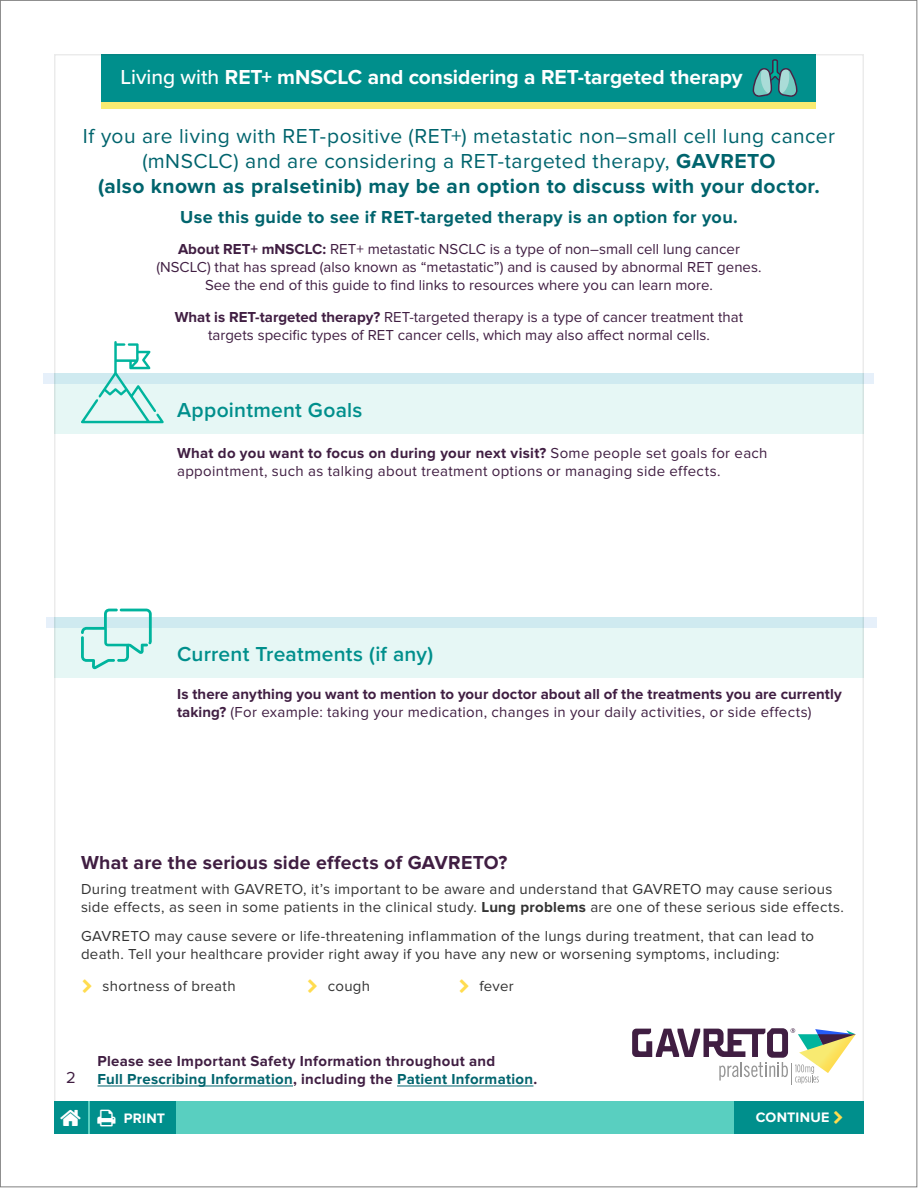
<style>
.page{position:relative;width:918px;height:1188px;background:#fff}
.page>*{position:absolute;margin:0;border:0;box-sizing:border-box;transform-origin:0 0}
.t1{font:21px/25.2px "Proxima Nova";letter-spacing:.025em;color:#00646d;text-align:center}
.t2{font:700 21px "Proxima Nova";letter-spacing:-.005em;color:#fff}
.Subhead{font:600 21px "Proxima Nova";letter-spacing:.01em;color:#008f8c}
.Subhead-2{font:700 19.5px "Proxima Nova";letter-spacing:.01em;color:#401e42}
.Subhead-3{font:700 18px "Proxima Nova";letter-spacing:.025em;color:#00646d}
.t3{font:16.5px "Proxima Nova";color:#401e42}
.Body{font:15px/18px "Proxima Nova";letter-spacing:.02em;color:#333}
.SubSuhead{font:15px/18px "Proxima Nova";color:#401e42;text-align:center}
.SubSuhead-2{font:700 15px/18px "Proxima Nova";letter-spacing:.005em;color:#401e42}
.SubSuhead-3{font:15px/18px "Proxima Nova";letter-spacing:.025em;color:#401e42}
.Body-2{font:700 15px/18px "Proxima Nova";letter-spacing:.02em;color:#401e42}
.t4{font:700 14.25px "Proxima Nova";letter-spacing:.02em;color:#fff}
.s1{font-weight:500}
.s2{font-family:"Avenir";font-weight:300}
.s3{font-weight:700}
.s4{font-weight:400}
.s5{color:#00646d}
</style>
<div class="page">
<div style="left:46px;top:617px;width:830px;height:11px;background:#e6f0fa"></div>
<div style="left:54px;top:617px;width:810px;height:61px;background:linear-gradient(to bottom,#d8eff2,#ecfaf6)"></div>
<div style="left:44px;top:373px;width:830px;height:11px;background:#e6f0fa"></div>
<div style="left:54px;top:373px;width:810px;height:61px;background:linear-gradient(to bottom,#d8eff2,#ecfaf6)"></div>
<svg style="left:81px;top:341px;width:83px;height:82px"></svg>
<svg style="left:81px;top:609px;width:71px;height:60px;background:#bdeae5"></svg>
<div style="left:102px;top:54px;width:714px;height:55px;background:#f9eb71"></div>
<div style="left:102px;top:54px;width:714px;height:47px;background:#008f8c"></div>
<svg style="left:753px;top:59px;width:44px;height:38px"></svg>
<div style="left:54px;top:1101px;width:715px;height:33px;background:#59cfc0"></div>
<div style="left:734px;top:1101px;width:130px;height:33px;background:#008f8c"></div>
<div style="left:54px;top:1101px;width:33px;height:33px;background:#008f8c"></div>
<div style="left:90px;top:1101px;width:85px;height:33px;background:#008f8c"></div>
<svg style="left:632px;top:1028px;width:224px;height:57px"></svg>
<hr style="left:98px;top:1086px;width:195px;height:1px;background:#00646d">
<hr style="left:397px;top:1086px;width:136px;height:1px;background:#00646d">
<p class="t2" style="left:121px;top:64px;width:623px"><span class="s1">Living with</span> RET+ mNSCLC and considering a RET-targeted therapy</p>
<p class="t1" style="left:83px;top:123px;width:754px">If you are living with RET-positive (RET+) metastatic non<span class="s2">–</span>small cell lung cancer (mNSCLC) and are considering a RET-targeted therapy, <span class="s3">GAVRETO<br>(also known as pralsetinib) may be an option to discuss with your doctor.</span></p>
<p class="Subhead-3" style="left:180px;top:206px;width:559px">Use this guide to see if RET-targeted therapy is an option for you.</p>
<p class="SubSuhead" style="left:157px;top:240px;width:606px"><span class="s3">About RET+ mNSCLC:</span> RET+ metastatic NSCLC is a type of non–small cell lung cancer (NSCLC) that has spread (also known as “metastatic”) and is caused by abnormal RET genes.<br>See the end of this guide to find links to resources where you can learn more.</p>
<p class="SubSuhead" style="left:175px;top:308px;width:570px"><span class="s3">What is RET-targeted therapy?</span> RET-targeted therapy is a type of cancer treatment that targets specific types of RET cancer cells, which may also affect normal cells.</p>
<p class="Subhead" style="left:177px;top:394px;width:187px">Appointment Goals</p>
<p class="SubSuhead-3" style="left:177px;top:444px;width:592px"><span class="s3">What do you want to focus on during your next visit?</span> Some people set goals for each appointment, such as talking about treatment options or managing side effects.</p>
<p class="Subhead" style="left:177px;top:639px;width:258px">Current Treatments (if any)</p>
<p class="SubSuhead-2" style="left:177px;top:685px;width:666px">Is there anything you want to mention to your doctor about all of the treatments you are currently taking? <span class="s4">(For example: taking your medication, changes in your daily activities, or side effects)</span></p>
<p class="Subhead-2" style="left:81px;top:852px;width:428px">What are the serious side effects of GAVRETO?</p>
<p class="Body" style="left:81px;top:880px;width:765px">During treatment with GAVRETO, it’s important to be aware and understand that GAVRETO may cause serious side effects, as seen in some patients in the clinical study. <span class="s3">Lung problems</span> are one of these serious side effects.</p>
<p class="Body" style="left:81px;top:927px;width:735px">GAVRETO may cause severe or life-threatening inflammation of the lungs during treatment, that can lead to death. Tell your healthcare provider right away if you have any new or worsening symptoms, including:</p>
<p class="Body" style="left:103px;top:977px;width:135px">shortness of breath</p>
<p class="Body" style="left:328px;top:977px;width:44px">cough</p>
<p class="Body" style="left:480px;top:977px;width:36px">fever</p>
<p class="t3" style="left:66px;top:1068px;width:11px">2</p>
<p class="Body-2" style="left:98px;top:1052px;width:441px">Please see Important Safety Information throughout and<br><span class="s5">Full Prescribing Information</span>, including the <span class="s5">Patient Information</span>.</p>
<p class="t4" style="left:124px;top:1110px;width:43px">PRINT</p>
<p class="t4" style="left:756px;top:1109px;width:75px">CONTINUE</p>
</div>
